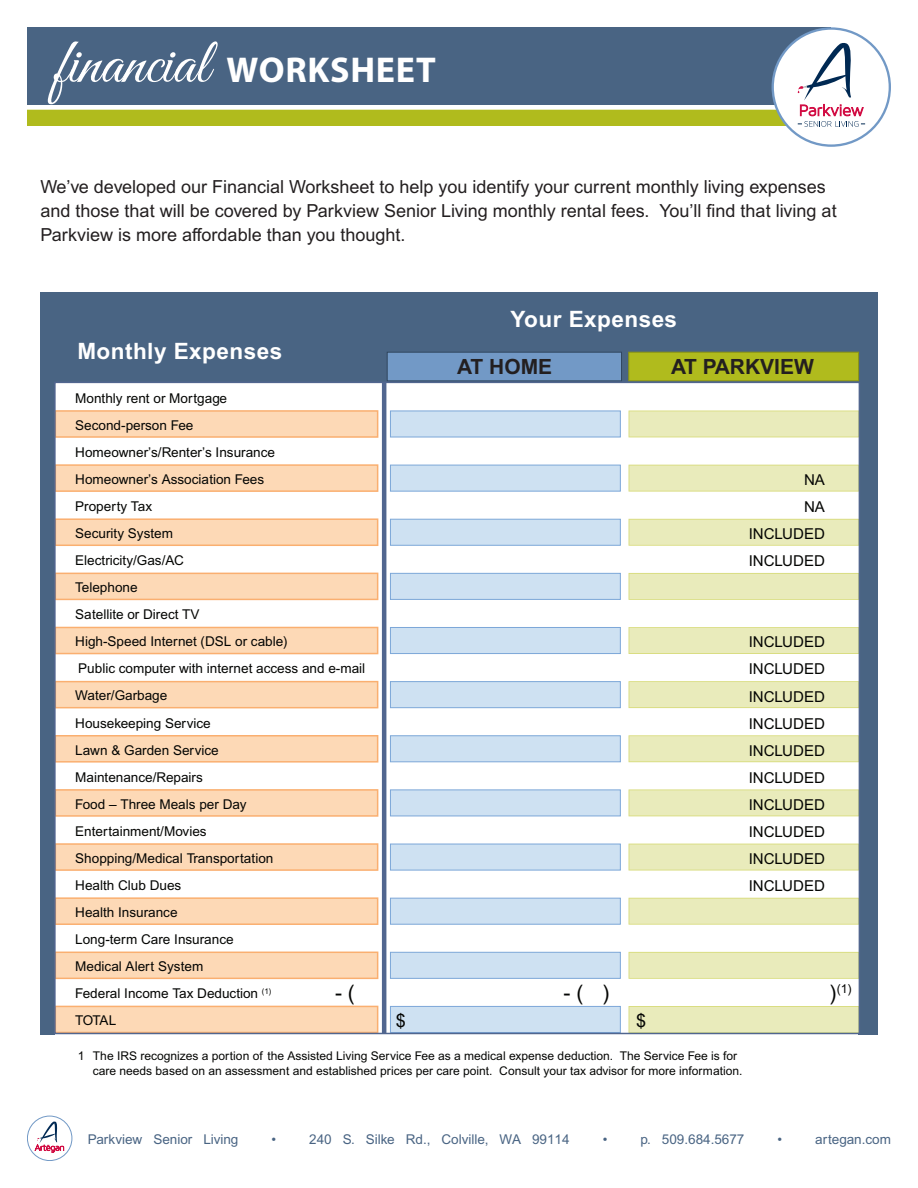
<style>
.page{position:relative;width:918px;height:1188px;background:#fff}
.page>*{position:absolute;margin:0;border:0;box-sizing:border-box;transform-origin:0 0}
.t1{font:64.5px "Great Vibes";color:#fff}
.t2{font:700 22.5px "Arial";letter-spacing:.02em;color:#fff}
.t3{font:700 21px "Arial MT Pro";color:#231f20}
.t4{font:21px "Arial MT Pro";color:#040503}
.t5{font:18px/24px "Arial MT Pro";color:#231f20}
.t6{font:18px "Arial MT Pro";color:#040503}
.t7{font:15px/27px "Arial MT Pro";color:#040503;text-align:right}
.t8{font:13.5px/27px "Arial MT Pro";color:#040503}
.t9{font:13.5px "Arial MT Pro";color:#496483}
.t10{font:12.3px "Arial MT Pro";color:#040503}
.t11{font:12px/14.4px "Arial MT Pro";color:#040503}
.s1{font-family:"Myriad Pro";font-weight:700;font-size:36px}
.s2{font-size:21px}
</style>
<div class="page">
<div style="left:27px;top:27px;width:804px;height:78px;background:#496483"></div>
<div style="left:27px;top:107px;width:826px;height:19px;background:#b0bb1d"></div>
<div style="left:13px;top:105px;width:905px;height:5px;background:#fff"></div>
<svg style="left:27px;top:1116px;width:45px;height:45px"></svg>
<div style="left:27px;top:1116px;width:45px;height:45px;border:1px solid #7299c6;border-radius:50%"></div>
<svg style="left:35px;top:1121px;width:29px;height:31px"></svg>
<div style="left:40px;top:292px;width:838px;height:743px;background:#496483"></div>
<div style="left:55px;top:382px;width:804px;height:651px;background:#fff"></div>
<div style="left:390px;top:411px;width:231px;height:26px;background:#cee1f2;border:1px solid #7ca7d8"></div>
<div style="left:390px;top:465px;width:231px;height:27px;background:#cee1f2;border:1px solid #7ca7d8"></div>
<div style="left:390px;top:519px;width:231px;height:27px;background:#cee1f2;border:1px solid #7ca7d8"></div>
<div style="left:390px;top:573px;width:231px;height:27px;background:#cee1f2;border:1px solid #7ca7d8"></div>
<div style="left:390px;top:627px;width:231px;height:27px;background:#cee1f2;border:1px solid #7ca7d8"></div>
<div style="left:390px;top:681px;width:231px;height:27px;background:#cee1f2;border:1px solid #7ca7d8"></div>
<div style="left:390px;top:735px;width:231px;height:27px;background:#cee1f2;border:1px solid #7ca7d8"></div>
<div style="left:390px;top:789px;width:231px;height:27px;background:#cee1f2;border:1px solid #7ca7d8"></div>
<div style="left:390px;top:844px;width:231px;height:26px;background:#cee1f2;border:1px solid #7ca7d8"></div>
<div style="left:390px;top:898px;width:231px;height:27px;background:#cee1f2;border:1px solid #7ca7d8"></div>
<div style="left:390px;top:952px;width:231px;height:27px;background:#cee1f2;border:1px solid #7ca7d8"></div>
<div style="left:390px;top:1006px;width:231px;height:27px;background:#cee1f2;border:1px solid #7ca7d8"></div>
<svg style="left:629px;top:411px;width:228px;height:26px;background:#e8eab8"></svg>
<svg style="left:629px;top:465px;width:228px;height:27px;background:#e8eab8"></svg>
<svg style="left:629px;top:519px;width:228px;height:27px;background:#e8eab7"></svg>
<svg style="left:629px;top:573px;width:228px;height:27px;background:#e7eab7"></svg>
<svg style="left:629px;top:627px;width:228px;height:27px;background:#e7eab7"></svg>
<svg style="left:629px;top:681px;width:228px;height:27px;background:#e8eab7"></svg>
<svg style="left:629px;top:735px;width:228px;height:27px;background:#e8eab8"></svg>
<svg style="left:629px;top:789px;width:228px;height:27px;background:#e8eab8"></svg>
<svg style="left:629px;top:844px;width:228px;height:26px;background:#e8eab8"></svg>
<svg style="left:629px;top:898px;width:228px;height:27px;background:#e8eab8"></svg>
<svg style="left:629px;top:952px;width:228px;height:27px;background:#e8eab7"></svg>
<div style="left:629px;top:1006px;width:228px;height:25px;background:#e9ebbb"></div>
<div style="left:55px;top:410px;width:323px;height:28px;background:#fdd9b6;border:2px solid #faaf70"></div>
<div style="left:55px;top:464px;width:323px;height:28px;background:#fdd9b6;border:2px solid #faaf70"></div>
<div style="left:55px;top:518px;width:323px;height:28px;background:#fdd9b6;border:2px solid #faaf70"></div>
<div style="left:55px;top:573px;width:323px;height:27px;background:#fdd9b6;border:2px solid #faaf70"></div>
<div style="left:55px;top:627px;width:323px;height:27px;background:#fdd9b6;border:2px solid #faaf70"></div>
<div style="left:55px;top:681px;width:323px;height:27px;background:#fdd9b6;border:2px solid #faaf70"></div>
<div style="left:55px;top:735px;width:323px;height:28px;background:#fdd9b6;border:2px solid #faaf70"></div>
<div style="left:55px;top:789px;width:323px;height:28px;background:#fdd9b6;border:2px solid #faaf70"></div>
<div style="left:55px;top:843px;width:323px;height:28px;background:#fdd9b6;border:2px solid #faaf70"></div>
<div style="left:55px;top:897px;width:323px;height:28px;background:#fdd9b6;border:2px solid #faaf70"></div>
<div style="left:55px;top:952px;width:323px;height:27px;background:#fdd9b6;border:2px solid #faaf70"></div>
<div style="left:55px;top:1006px;width:323px;height:27px;background:#fdd9b6;border:2px solid #faaf70"></div>
<div style="left:55px;top:1033px;width:803px;height:83px;background:#fff"></div>
<div style="left:628px;top:352px;width:231px;height:29px;background:#b0bb1d;border:1px solid #8b9412"></div>
<div style="left:387px;top:352px;width:235px;height:29px;background:#7299c6;border:1px solid #314760"></div>
<hr style="left:382px;top:382px;width:4px;height:651px;background:#51668f">
<div style="left:773px;top:29px;width:117px;height:117px;background:#fff;border-radius:50%"></div>
<div style="left:772px;top:27px;width:119px;height:120px;border:2px solid #7299c6;border-radius:50%"></div>
<svg style="left:798px;top:43px;width:67px;height:84px"></svg>
<h1 class="t1" style="left:55px;top:27px;width:382px">financial <span class="s1">WORKSHEET</span></h1>
<p class="t5" style="left:40px;top:176px;width:798px">We’ve developed our Financial Worksheet to help you identify your current monthly living expenses and those that will be covered by Parkview Senior Living monthly rental fees. You’ll find that living at<br>Parkview is more affordable than you thought.</p>
<p class="t2" style="left:77px;top:336px;width:206px">Monthly Expenses</p>
<p class="t2" style="left:510px;top:305px;width:168px">Your Expenses</p>
<p class="t3" style="left:457px;top:355px;width:96px">AT HOME</p>
<p class="t3" style="left:671px;top:354px;width:144px">AT PARKVIEW</p>
<p class="t8" style="left:75px;top:385px;width:292px">Monthly rent or Mortgage<br>Second-person Fee<br>Homeowner’s/Renter’s Insurance<br>Homeowner’s Association Fees<br>Property Tax<br>Security System<br>Electricity/Gas/AC<br>Telephone<br>Satellite or Direct TV<br>High-Speed Internet (DSL or cable)<br>Public computer with internet access and e-mail<br>Water/Garbage<br>Housekeeping Service<br>Lawn &amp; Garden Service<br>Maintenance/Repairs<br>Food – Three Meals per Day<br>Entertainment/Movies<br>Shopping/Medical Transportation<br>Health Club Dues<br>Health Insurance<br>Long-term Care Insurance<br>Medical Alert System<br>Federal Income Tax Deduction <sup>(1)<br></sup>TOTAL</p>
<p class="t7" style="left:749px;top:467px;width:78px">NA<br>NA<br>INCLUDED<br>INCLUDED</p>
<p class="t7" style="left:749px;top:629px;width:78px;text-align:justify">INCLUDED INCLUDED INCLUDED INCLUDED INCLUDED INCLUDED INCLUDED INCLUDED INCLUDED INCLUDED</p>
<p class="t4" style="left:564px;top:981px;width:21px">- (</p>
<p class="t10" style="left:830px;top:982px;width:24px"><span class="s2">)</span>(1)</p>
<p class="t4" style="left:335px;top:981px;width:21px">- (</p>
<p class="t4" style="left:603px;top:981px;width:9px">)</p>
<p class="t6" style="left:396px;top:1011px;width:12px">$</p>
<p class="t6" style="left:636px;top:1011px;width:12px">$</p>
<p class="t11" style="left:93px;top:1049px;width:651px;text-indent:-15px">1 The IRS recognizes a portion of the Assisted Living Service Fee as a medical expense deduction. The Service Fee is for care needs based on an assessment and established prices per care point. Consult your tax advisor for more information.</p>
<p class="t9" style="left:88px;top:1131px;width:152px">Parkview Senior Living</p>
<p class="t9" style="left:271px;top:1131px;width:6px">•</p>
<p class="t9" style="left:309px;top:1131px;width:262px">240 S. Silke Rd., Colville, WA 99114</p>
<p class="t9" style="left:603px;top:1131px;width:6px">•</p>
<p class="t9" style="left:640px;top:1131px;width:106px">p. 509.684.5677</p>
<p class="t9" style="left:778px;top:1131px;width:6px">•</p>
<p class="t9" style="left:815px;top:1131px;width:77px">artegan.com</p>
</div>
